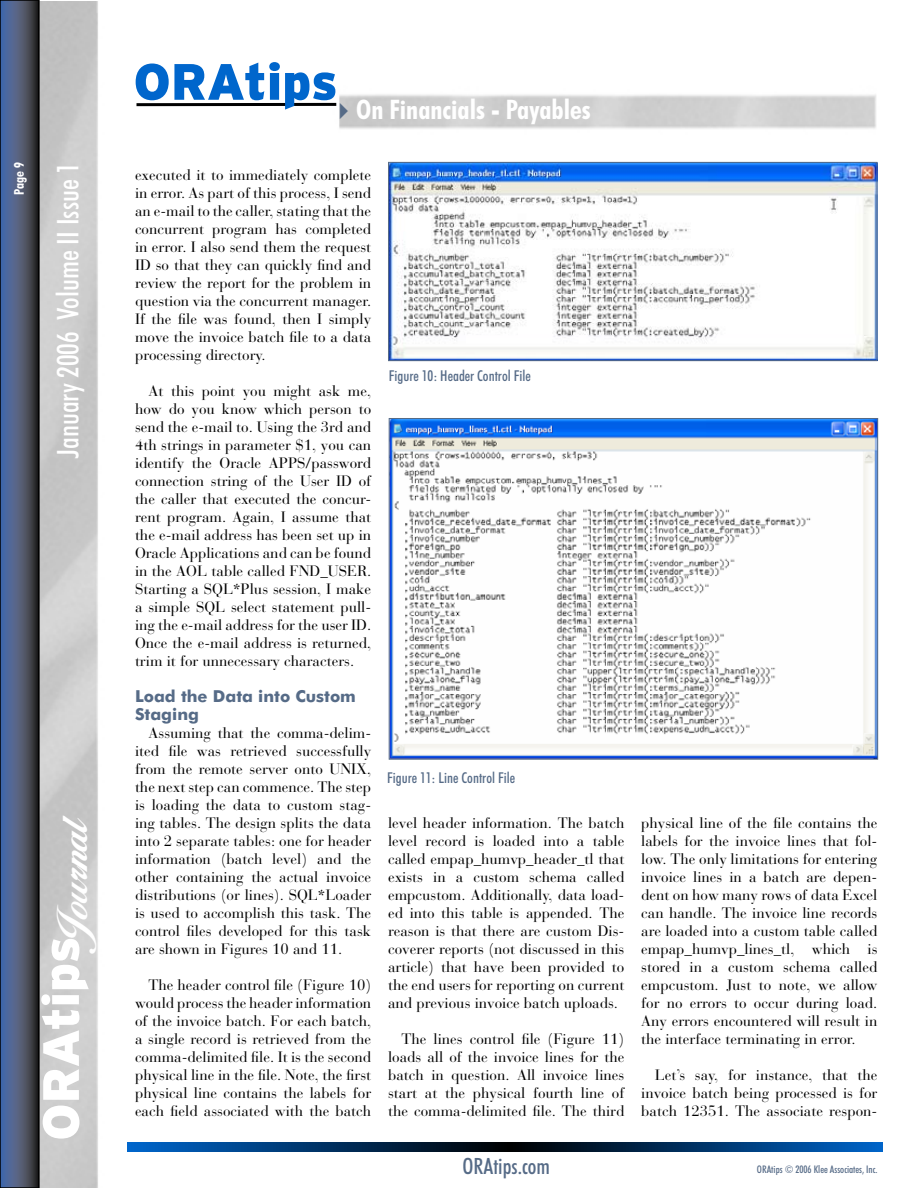
<style>
.page{position:relative;width:918px;height:1188px;background:#fff}
.page>*{position:absolute;margin:0;border:0;box-sizing:border-box;transform-origin:0 0}
.t1{font:900 51px "Interstate";letter-spacing:-.005em;color:#fff}
.t2{font:900 51px "Interstate";letter-spacing:-.005em;color:#06c}
.t3{font:500 condensed 30px "Futura BT";color:#fff}
.t4{font:700 condensed 27px "Futura BT";color:#fff}
.t5{font:500 condensed 22.5px "Futura BT";color:#566b87}
.t6{font:700 16.5px/18px "Futura BT";color:#566b87}
.t7{font:15px/18px "Bauer Bodoni";color:#000;text-align:justify}
.t8{font:500 condensed 15px "Futura BT";color:#566b87}
.t9{font:700 condensed 13.5px "Futura BT";color:#fff}
.t10{font:500 condensed 10.5px "Futura BT";color:#566b87}
.s1{color:#566b87}
</style>
<div class="page">
<img style="left:40px;top:2px;width:839px;height:1186px">
<hr style="left:136px;top:103px;width:200px;height:3px;background:#000">
<svg style="left:3px;top:3px;width:34px;height:1182px;background:#4b5774"></svg>
<div style="left:0;top:0;width:40px;height:1188px;border:2px solid #000"></div>
<svg style="left:128px;top:1142px;width:755px;height:10px;background:#003265"></svg>
<img style="left:390px;top:164px;width:485px;height:195px">
<div style="left:388px;top:162px;width:489px;height:199px;border:1px solid #566b87"></div>
<img style="left:391px;top:420px;width:485px;height:338px">
<svg style="left:14px;top:162px;width:10px;height:6px"></svg>
<p class="t9" style="left:11px;top:195px;width:25px;rotate:-90deg">Page</p>
<h2 class="t3" style="left:50px;top:458px;width:298px;rotate:-90deg">January 2006 Volume II Issue 1</h2>
<h1 class="t1" style="left:32px;top:1141px;width:329px;rotate:-90deg">ORAtips <sub>Journal</sub></h1>
<h1 class="t2" style="left:134px;top:53px;width:206px">ORAtips</h1>
<h3 class="t4" style="left:331px;top:93px;width:262px"><span class="s1">✔</span>On Financials - Payables</h3>
<p class="t7" style="left:135px;top:166px;width:238px">executed it to immediately complete in error. As part of this process, I send an e-mail to the caller, stating that the concurrent program has completed in error. I also send them the request ID so that they can quickly find and review the report for the problem in question via the concurrent manager.<br>If the file was found, then I simply move the invoice batch file to a data processing directory.</p>
<p class="t7" style="left:135px;top:382px;width:238px;text-indent:14px">At this point you might ask me, how do you know which person to send the e-mail to. Using the 3rd and 4th strings in parameter $1, you can identify the Oracle APPS/password connection string of the User ID of the caller that executed the concur&shy;rent program. Again, I assume that the e-mail address has been set up in Oracle Applications and can be found in the AOL table called FND_USER.<br>Starting a SQL*Plus session, I make a simple SQL select statement pull&shy;ing the e-mail address for the user ID.<br>Once the e-mail address is returned, trim it for unnecessary characters.</p>
<p class="t6" style="left:135px;top:687px;width:222px">Load the Data into Custom<br>Staging</p>
<p class="t7" style="left:135px;top:724px;width:238px;text-indent:14px">Assuming that the comma-delim&shy;ited file was retrieved successfully from the remote server onto UNIX, the next step can commence. The step is loading the data to custom stag&shy;ing tables. The design splits the data into 2 separate tables: one for header information (batch level) and the other containing the actual invoice distributions (or lines). SQL*Loader is used to accomplish this task. The control files developed for this task are shown in Figures 10 and 11.</p>
<p class="t7" style="left:135px;top:976px;width:238px;text-indent:14px">The header control file (Figure 10) would process the header information of the invoice batch. For each batch, a single record is retrieved from the comma-delimited file. It is the second physical line in the file. Note, the first physical line contains the labels for each field associated with the batch</p>
<p class="t8" style="left:389px;top:367px;width:144px">Figure 10: Header Control File</p>
<p class="t8" style="left:387px;top:768px;width:130px">Figure 11: Line Control File</p>
<p class="t7" style="left:388px;top:814px;width:238px">level header information. The batch level record is loaded into a table called empap_humvp_header_tl that exists in a custom schema called empcustom. Additionally, data load&shy;ed into this table is appended. The reason is that there are custom Dis&shy;coverer reports (not discussed in this article) that have been provided to the end users for reporting on current and previous invoice batch uploads.</p>
<p class="t7" style="left:388px;top:1030px;width:238px;text-indent:14px">The lines control file (Figure 11) loads all of the invoice lines for the batch in question. All invoice lines start at the physical fourth line of the comma-delimited file. The third</p>
<p class="t7" style="left:641px;top:814px;width:238px">physical line of the file contains the labels for the invoice lines that fol&shy;low. The only limitations for entering invoice lines in a batch are depen&shy;dent on how many rows of data Excel can handle. The invoice line records are loaded into a custom table called empap_humvp_lines_tl, which is stored in a custom schema called empcustom. Just to note, we allow for no errors to occur during load.<br>Any errors encountered will result in the interface terminating in error.</p>
<p class="t7" style="left:641px;top:1066px;width:238px;text-indent:14px">Let’s say, for instance, that the invoice batch being processed is for batch 12351. The associate respon-</p>
<h3 class="t5" style="left:463px;top:1152px;width:89px">ORAtips.com</h3>
<p class="t10" style="left:757px;top:1163px;width:122px">ORAtips © 2006 Klee Associates, Inc.</p>
</div>
